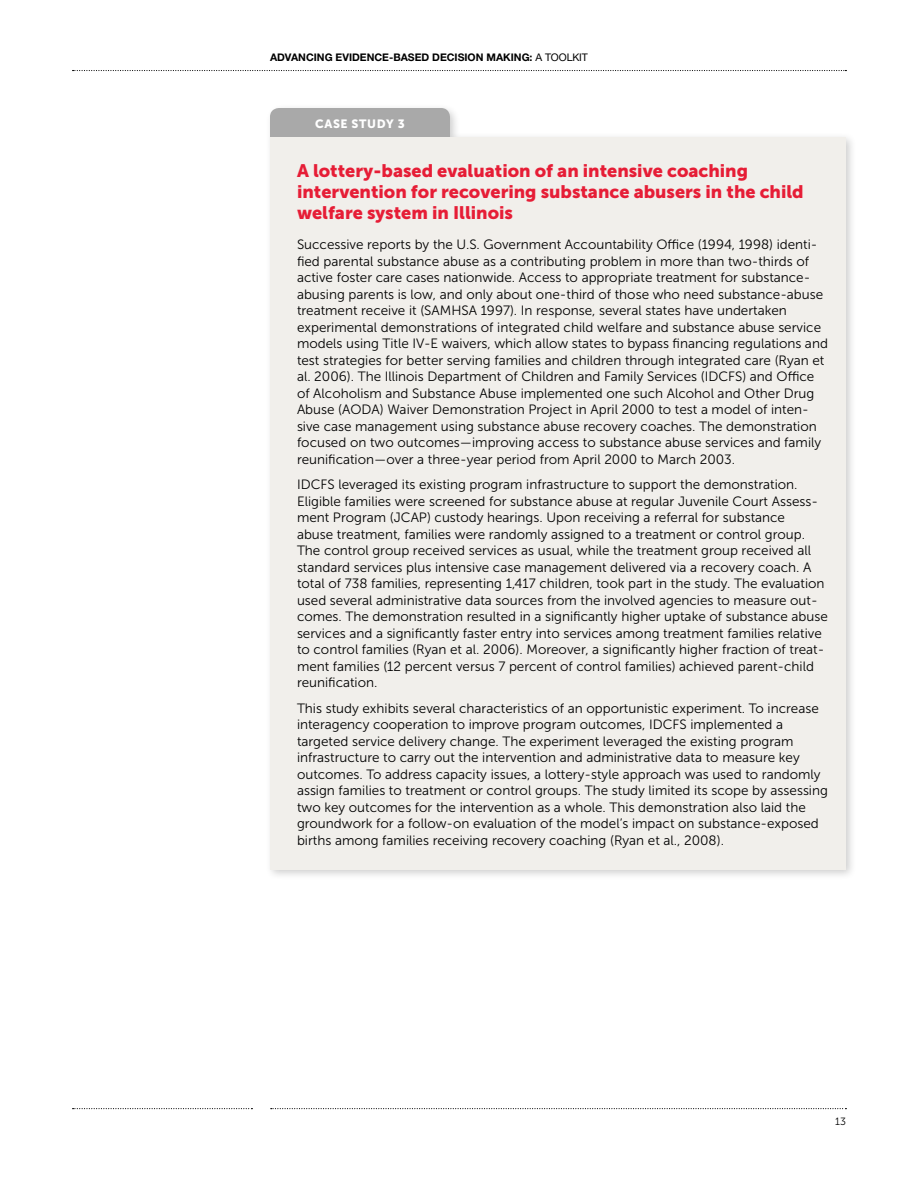
<style>
.page{position:relative;width:918px;height:1188px;background:#fff}
.page>*{position:absolute;margin:0;border:0;box-sizing:border-box;transform-origin:0 0}
.BOX_HEAD_l_Museo_San{font:18px/21px "Museo Sans 900";color:#e61d36}
.BOX_TEXT_l_Museo_San{font:13.5px/16.5px "Museo Sans 300";color:#000}
.BOX_HEAD_l_Museo_San-2{font:12px "Museo Sans 900";letter-spacing:.05em;color:#fff}
.t1{font:700 10.5px "Helvetica Neue LT Std";color:#000}
.t2{font:10.5px "Museo Sans 300";color:#000}
.s1{font-weight:400}
</style>
<div class="page">
<svg style="left:73px;top:70px;width:773px;height:1px"></svg>
<svg style="left:271px;top:1108px;width:575px;height:1px"></svg>
<svg style="left:73px;top:1108px;width:179px;height:1px"></svg>
<div style="left:265px;top:103px;width:592px;height:777px;background:#000;opacity:.2"></div>
<div style="left:270px;top:108px;width:180px;height:40px;background:#a9a9a9;border-radius:9px"></div>
<div style="left:270px;top:137px;width:576px;height:732px;background:#f1efeb"></div>
<p class="t1" style="left:270px;top:51px;width:319px">ADVANCING EVIDENCE-BASED DECISION MAKING: <span class="s1">A TOOLKIT</span></p>
<p class="BOX_HEAD_l_Museo_San-2" style="left:315px;top:117px;width:91px">CASE STUDY 3</p>
<p class="BOX_HEAD_l_Museo_San" style="left:297px;top:160px;width:508px">A lottery-based evaluation of an intensive coaching intervention for recovering substance abusers in the child welfare system in Illinois</p>
<p class="BOX_TEXT_l_Museo_San" style="left:297px;top:237px;width:532px">Successive reports by the U.S. Government Accountability Office (1994, 1998) identi&shy;fied parental substance abuse as a contributing problem in more than two-thirds of active foster care cases nationwide. Access to appropriate treatment for substance&shy;abusing parents is low, and only about one-third of those who need substance-abuse treatment receive it (SAMHSA 1997). In response, several states have undertaken experimental demonstrations of integrated child welfare and substance abuse service models using Title IV-E waivers, which allow states to bypass financing regulations and test strategies for better serving families and children through integrated care (Ryan et al. 2006). The Illinois Department of Children and Family Services (IDCFS) and Office of Alcoholism and Substance Abuse implemented one such Alcohol and Other Drug Abuse (AODA) Waiver Demonstration Project in April 2000 to test a model of inten&shy;sive case management using substance abuse recovery coaches. The demonstration focused on two outcomes—improving access to substance abuse services and family reunification—over a three-year period from April 2000 to March 2003.</p>
<p class="BOX_TEXT_l_Museo_San" style="left:297px;top:477px;width:532px">IDCFS leveraged its existing program infrastructure to support the demonstration.<br>Eligible families were screened for substance abuse at regular Juvenile Court Assess&shy;ment Program (JCAP) custody hearings. Upon receiving a referral for substance<br>abuse treatment, families were randomly assigned to a treatment or control group.<br>The control group received services as usual, while the treatment group received all standard services plus intensive case management delivered via a recovery coach. A total of 738 families, representing 1,417 children, took part in the study. The evaluation used several administrative data sources from the involved agencies to measure out&shy;comes. The demonstration resulted in a significantly higher uptake of substance abuse services and a significantly faster entry into services among treatment families relative to control families (Ryan et al. 2006). Moreover, a significantly higher fraction of treat&shy;ment families (12 percent versus 7 percent of control families) achieved parent-child reunification.</p>
<p class="BOX_TEXT_l_Museo_San" style="left:297px;top:700px;width:532px">This study exhibits several characteristics of an opportunistic experiment. To increase interagency cooperation to improve program outcomes, IDCFS implemented a targeted service delivery change. The experiment leveraged the existing program infrastructure to carry out the intervention and administrative data to measure key outcomes. To address capacity issues, a lottery-style approach was used to randomly assign families to treatment or control groups. The study limited its scope by assessing two key outcomes for the intervention as a whole. This demonstration also laid the groundwork for a follow-on evaluation of the model’s impact on substance-exposed births among families receiving recovery coaching (Ryan et al., 2008).</p>
<p class="t2" style="left:835px;top:1116px;width:12px">13</p>
</div>
